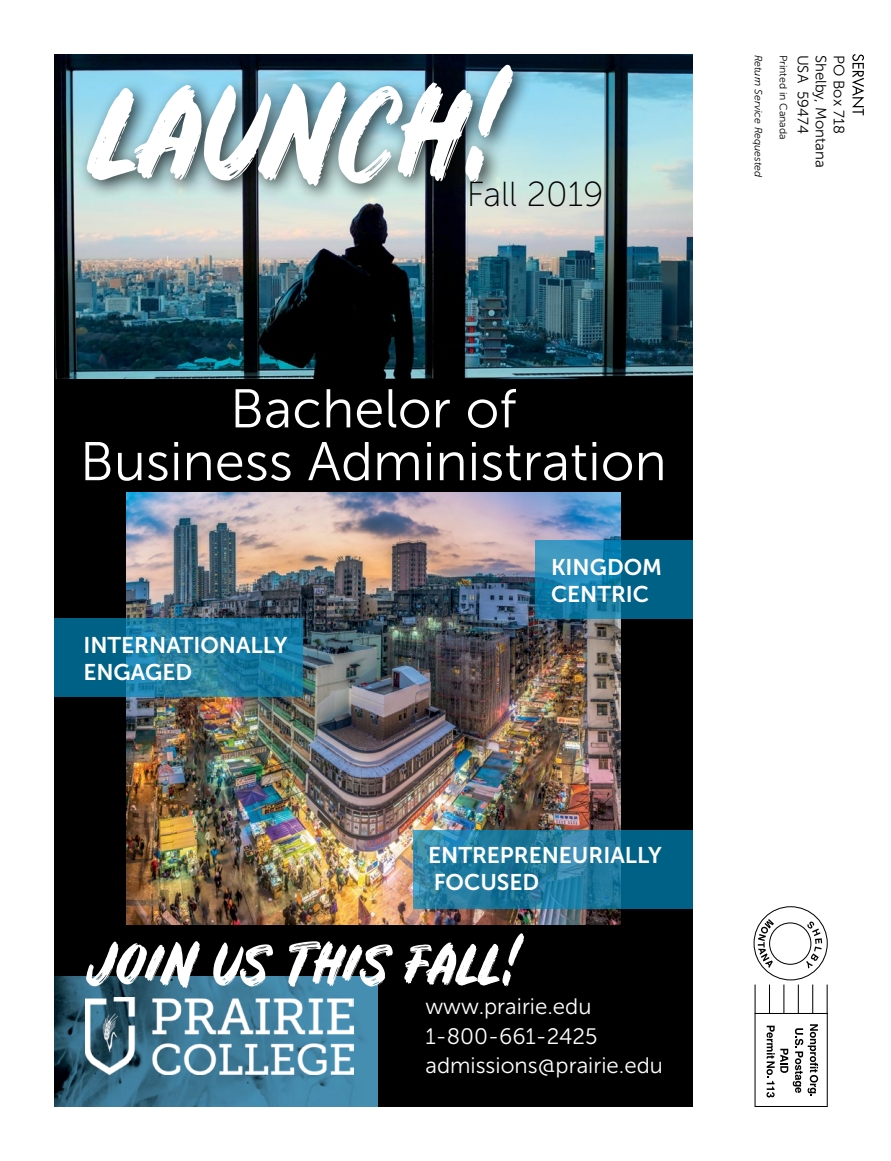
<style>
.page{position:relative;width:891px;height:1161px;background:#fff}
.page>*{position:absolute;margin:0;border:0;box-sizing:border-box;transform-origin:0 0}
.t1{font:117.15px "Rustico";color:#fff}
.t2{font:54.3px/52.8px "Museo Sans 300";color:#fff;text-align:center}
.t3{font:52.95px "Rustico";color:#fff}
.t4{font:34.65px "Museo Sans 100";color:#000}
.t5{font:22.65px/27.2px "Museo Sans 700";color:#fff}
.t6{font:22.35px/29.2px "Museo Sans 300";color:#fff}
.t7{font:15px "Museo Sans 300";color:#000}
.t8{font:italic 10.5px "Museo Sans 300";color:#000}
.t9{font:10.5px "Museo Sans 300";color:#000}
</style>
<div class="page">
<svg style="left:754px;top:906px;width:74px;height:201px"></svg>
<svg style="left:852px;top:54px;width:12px;height:61px"></svg>
<img style="left:54px;top:54px;width:639px;height:325px">
<div style="left:54px;top:379px;width:639px;height:728px;background:#000"></div>
<img style="left:126px;top:492px;width:494px;height:432px">
<img style="left:54px;top:976px;width:324px;height:131px">
<div style="left:77px;top:55px;width:455px;height:150px;background:#000;opacity:.75"></div>
<img style="left:86px;top:998px;width:267px;height:77px">
<svg style="left:535px;top:540px;width:158px;height:78px;background:#11749d"></svg>
<svg style="left:413px;top:830px;width:280px;height:78px;background:#1a759a"></svg>
<svg style="left:54px;top:618px;width:249px;height:78px;background:#13749a"></svg>
<h1 class="t1" style="left:94px;top:64px;width:408px">LAUNCH!</h1>
<h3 class="t4" style="left:467px;top:175px;width:138px">Fall 2019</h3>
<h2 class="t2" style="left:80px;top:383px;width:588px">Bachelor of<br>Business Administration</h2>
<p class="t5" style="left:83px;top:631px;width:206px">INTERNATIONALLY<br>ENGAGED</p>
<p class="t5" style="left:551px;top:553px;width:113px">KINGDOM<br>CENTRIC</p>
<p class="t5" style="left:428px;top:842px;width:235px">ENTREPRENEURIALLY<br>FOCUSED</p>
<h3 class="t3" style="left:89px;top:933px;width:431px">JOIN US THIS FALL!</h3>
<p class="t6" style="left:425px;top:992px;width:239px">www.prairie.edu<br>1-800-661-2425 admissions@prairie.edu</p>
<p class="t8" style="left:764px;top:55px;width:124px;rotate:90deg">Return Service Requested</p>
<p class="t9" style="left:789px;top:55px;width:86px;rotate:90deg">Printed in Canada</p>
<p class="t7" style="left:811px;top:55px;width:80px;rotate:90deg">USA 59474</p>
<p class="t7" style="left:829px;top:55px;width:115px;rotate:90deg">Shelby, Montana</p>
<p class="t7" style="left:847px;top:55px;width:81px;rotate:90deg">PO Box 718</p>
</div>
